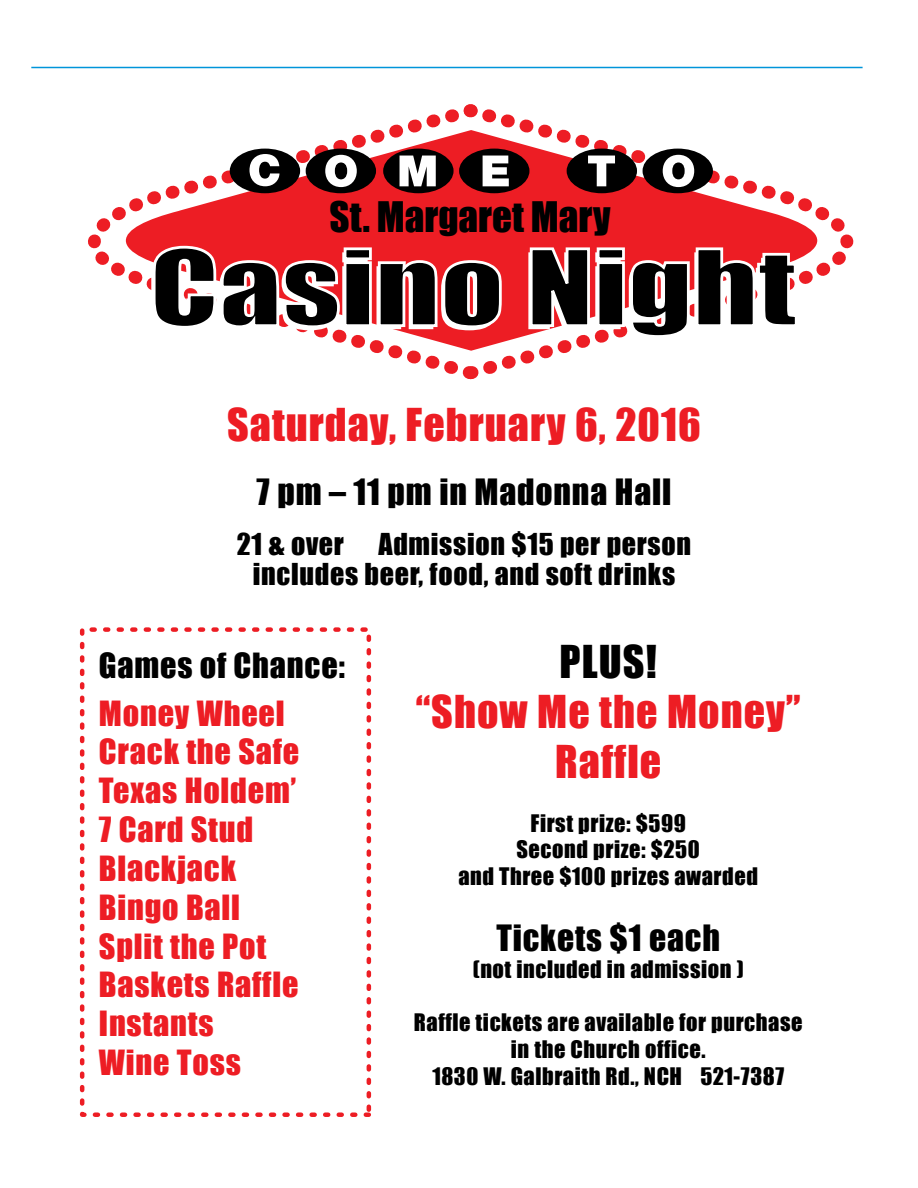
<style>
.page{position:relative;width:918px;height:1188px;background:#fff}
.page>*{position:absolute;margin:0;border:0;box-sizing:border-box;transform-origin:0 0}
.t1{font:97.2px "Impact";color:#000;scale:1.29 1}
.t2{font:41.55px/49.9px "Impact";letter-spacing:.025em;color:#ed1d24;text-align:center}
.t3{font:41.55px "Impact";color:#000}
.t4{font:38.7px "Impact";color:#000}
.t5{font:33.3px "Impact";letter-spacing:.025em;color:#000}
.t6{font:31.95px/38.8px "Impact";letter-spacing:.025em;color:#ed1d24}
.t7{font:31.95px "Impact";letter-spacing:.025em;color:#000}
.t8{font:27.75px/30.5px "Impact";letter-spacing:.025em;color:#000;text-align:center}
.t9{font:22.2px/26.7px "Impact";letter-spacing:.025em;color:#000;text-align:center}
</style>
<div class="page">
<hr style="left:31px;top:67px;width:832px;height:1px;background:#0095da">
<svg style="left:88px;top:109px;width:366px;height:265px"></svg>
<svg style="left:454px;top:104px;width:400px;height:276px"></svg>
<svg style="left:151px;top:244px;width:352px;height:86px"></svg>
<svg style="left:528px;top:246px;width:271px;height:93px"></svg>
<div style="left:383px;top:149px;width:71px;height:44px;background:#000;border-radius:50%"></div>
<div style="left:459px;top:149px;width:70px;height:44px;background:#000;border-radius:50%"></div>
<div style="left:567px;top:149px;width:70px;height:44px;background:#000;border-radius:50%"></div>
<div style="left:643px;top:149px;width:70px;height:44px;background:#000;border-radius:50%"></div>
<div style="left:306px;top:149px;width:70px;height:44px;background:#000;border-radius:50%"></div>
<div style="left:230px;top:149px;width:70px;height:44px;background:#000;border-radius:50%"></div>
<svg style="left:250px;top:154px;width:29px;height:32px"></svg>
<svg style="left:325px;top:155px;width:32px;height:32px"></svg>
<svg style="left:400px;top:156px;width:36px;height:30px"></svg>
<svg style="left:483px;top:156px;width:26px;height:30px"></svg>
<svg style="left:588px;top:156px;width:27px;height:30px"></svg>
<svg style="left:663px;top:155px;width:31px;height:32px"></svg>
<div style="left:80px;top:627px;width:291px;height:490px;border:4px dashed #ed1d24"></div>
<h3 class="t4" style="left:330px;top:193px;width:283px">St. Margaret Mary</h3>
<h1 class="t1" style="left:150px;top:228px;width:503px">Casino Night</h1>
<h2 class="t2" style="left:227px;top:399px;width:475px">Saturday, February 6, 2016</h2>
<h3 class="t5" style="left:257px;top:471px;width:416px">7 pm – 11 pm in Madonna Hall</h3>
<p class="t8" style="left:237px;top:528px;width:456px">21 &amp; over Admission $15 per person includes beer, food, and soft drinks</p>
<h3 class="t7" style="left:99px;top:646px;width:248px">Games of Chance:</h3>
<h3 class="t6" style="left:99px;top:693px;width:202px">Money Wheel<br>Crack the Safe<br>Texas Holdem’<br>7 Card Stud<br>Blackjack<br>Bingo Ball<br>Split the Pot<br>Baskets Raffle<br>Instants<br>Wine Toss</h3>
<h2 class="t3" style="left:560px;top:637px;width:99px">PLUS!</h2>
<h2 class="t2" style="left:416px;top:687px;width:386px">“Show Me the Money”<br>Raffle</h2>
<p class="t9" style="left:458px;top:809px;width:301px">First prize: $599<br>Second prize: $250<br>and Three $100 prizes awarded</p>
<h3 class="t5" style="left:496px;top:918px;width:225px">Tickets $1 each</h3>
<p class="t9" style="left:473px;top:956px;width:272px">(not included in admission )</p>
<p class="t9" style="left:414px;top:1009px;width:390px">Raffle tickets are available for purchase in the Church office.<br>1830 W. Galbraith Rd., NCH 521-7387</p>
</div>
